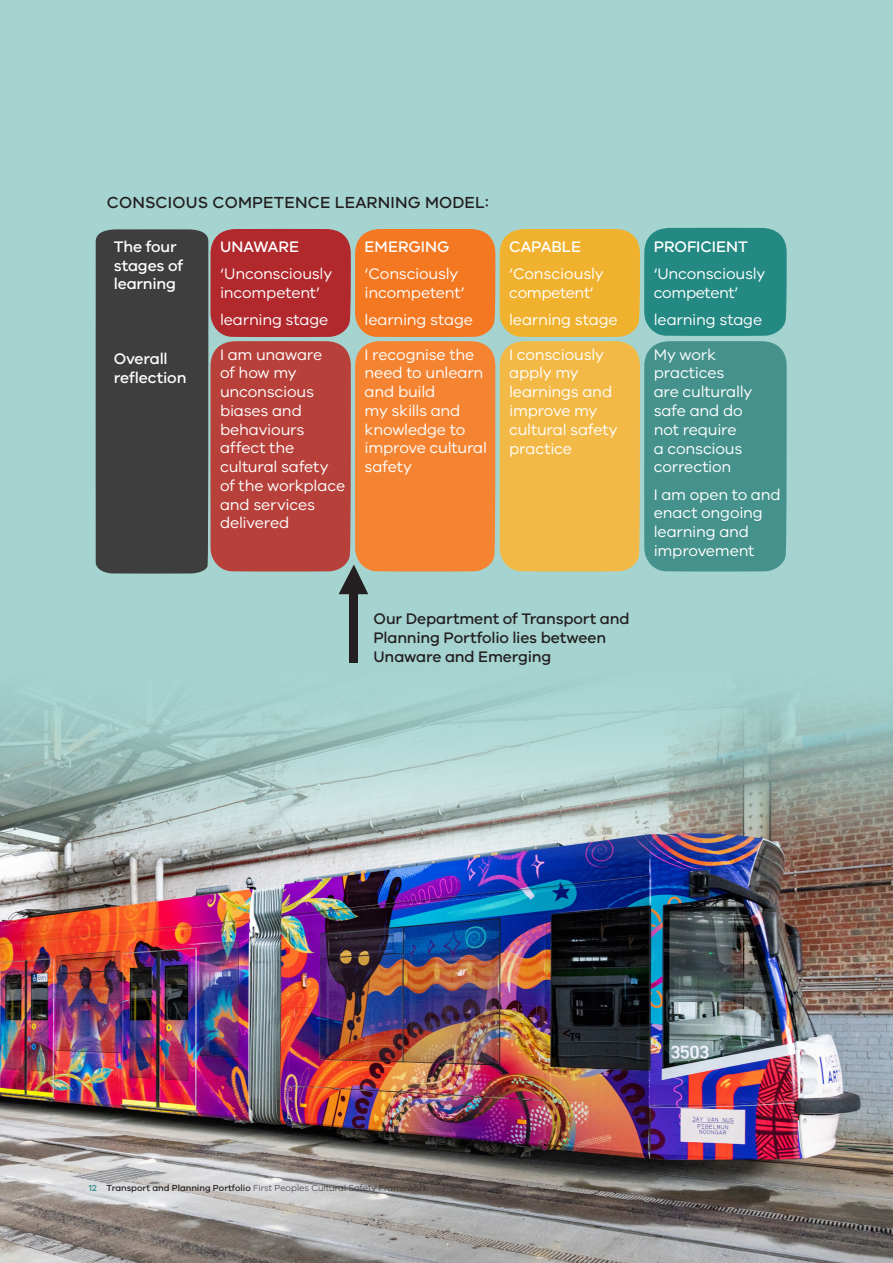
<style>
.page{position:relative;width:893px;height:1263px;background:#a5d4d0}
.page>*{position:absolute;margin:0;border:0;box-sizing:border-box;transform-origin:0 0}
.H4_-_11_14pt_no_line{font:500 16.5px "VIC";letter-spacing:.01em;color:#231f20}
.Body_Text_-_white{font:15.75px/18.8px "VIC";letter-spacing:-.015em;color:#fff}
.Body_-_semi_bold{font:500 15.75px/18.8px "VIC";letter-spacing:-.015em;color:#231f20}
.Body_Text_Plain{font:500 15.75px/18.8px "VIC";letter-spacing:-.01em;color:#fff}
.t1{font:300 9px "VIC";color:#231f20}
.s1{font-weight:500}
.s2{font-weight:500;color:#248983}
</style>
<div class="page">
<img style="left:0;top:662px;width:893px;height:601px">
<div style="left:349px;top:594px;width:9px;height:68px;background:#231f20"></div>
<svg style="left:96px;top:228px;width:691px;height:366px;background:#a17e57"></svg>
<p class="H4_-_11_14pt_no_line" style="left:107px;top:192px;width:383px">CONSCIOUS COMPETENCE LEARNING MODEL:</p>
<p class="Body_Text_Plain" style="left:114px;top:237px;width:71px">The four stages of learning</p>
<p class="Body_Text_Plain" style="left:220px;top:237px;width:81px">UNAWARE</p>
<p class="Body_Text_-_white" style="left:220px;top:264px;width:114px">‘Unconsciously incompetent’</p>
<p class="Body_Text_-_white" style="left:220px;top:310px;width:110px">learning stage</p>
<p class="Body_Text_Plain" style="left:365px;top:237px;width:86px">EMERGING</p>
<p class="Body_Text_-_white" style="left:365px;top:264px;width:102px">‘Consciously incompetent’</p>
<p class="Body_Text_-_white" style="left:365px;top:310px;width:110px">learning stage</p>
<p class="Body_Text_Plain" style="left:114px;top:349px;width:74px">Overall reflection</p>
<p class="Body_Text_-_white" style="left:220px;top:345px;width:127px">I am unaware<br>of how my unconscious biases and behaviours affect the cultural safety of the workplace and services delivered</p>
<p class="Body_Text_-_white" style="left:365px;top:344px;width:124px">I recognise the need to unlearn and build<br>my skills and knowledge to improve cultural safety</p>
<p class="Body_Text_-_white" style="left:509px;top:232px;width:96px;line-height:27.3px"><span class="s1">CAPABLE </span>‘Consciously</p>
<p class="Body_Text_-_white" style="left:509px;top:278px;width:110px;line-height:27.3px">competent’ learning stage</p>
<p class="Body_Text_-_white" style="left:509px;top:345px;width:110px">I consciously apply my learnings and improve my cultural safety practice</p>
<p class="Body_-_semi_bold" style="left:373px;top:609px;width:258px">Our Department of Transport and<br>Planning Portfolio lies between<br>Unaware and Emerging</p>
<p class="Body_Text_-_white" style="left:654px;top:232px;width:113px;line-height:27.3px"><span class="s1">PROFICIENT </span>‘Unconsciously</p>
<p class="Body_Text_-_white" style="left:654px;top:278px;width:110px;line-height:27.3px">competent’ learning stage</p>
<p class="Body_Text_-_white" style="left:654px;top:345px;width:100px">My work practices are culturally safe and do not require<br>a conscious correction</p>
<p class="Body_Text_-_white" style="left:654px;top:484px;width:128px">I am open to and enact ongoing learning and improvement</p>
<p class="t1" style="left:89px;top:1183px;width:341px"><span class="s2">12</span> <span class="s1">Transport and Planning Portfolio</span> First Peoples Cultural Safety Framework</p>
</div>
